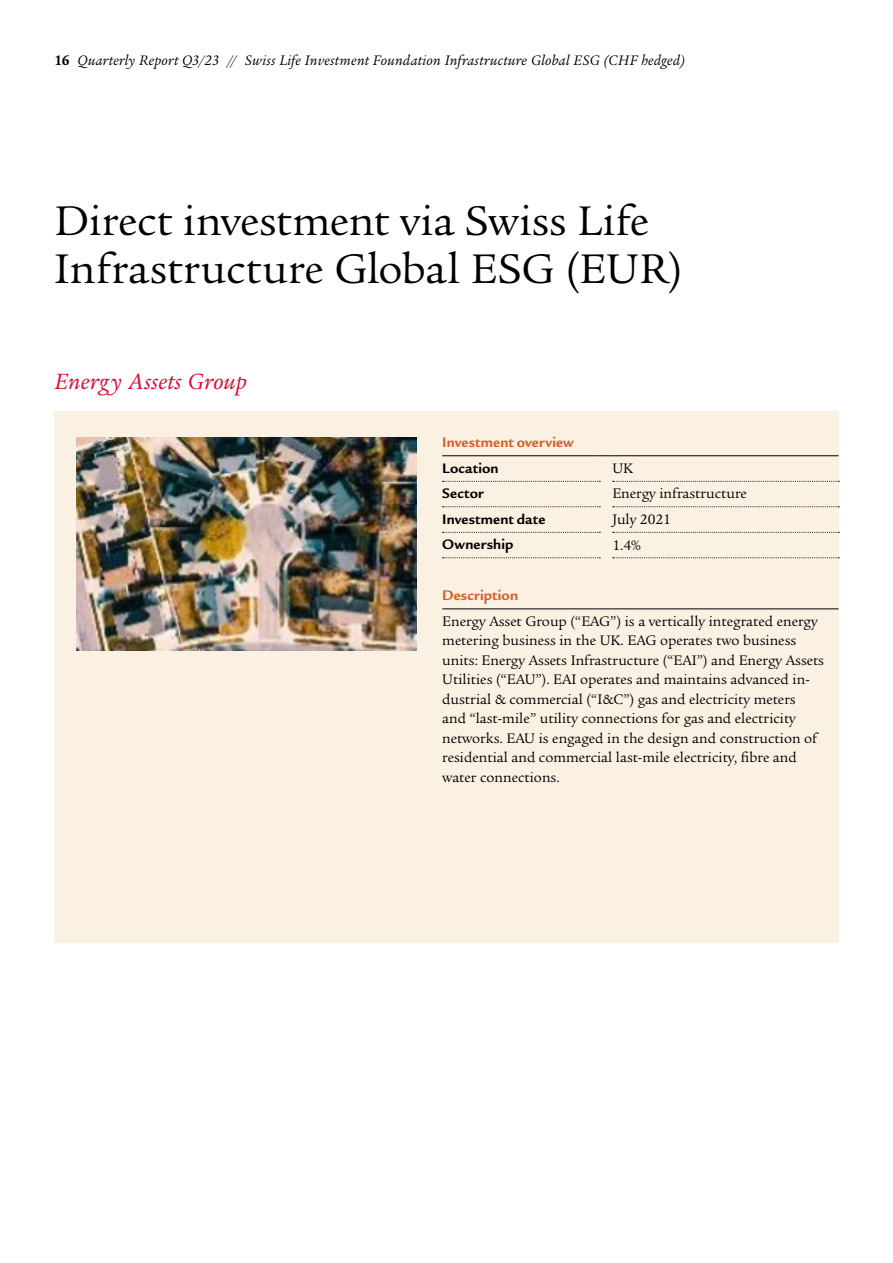
<style>
.page{position:relative;width:893px;height:1263px;background:#fff}
.page>*{position:absolute;margin:0;border:0;box-sizing:border-box;transform-origin:0 0}
.t1{font:45px/48px "Legacy Serif ITC Pro";color:#000}
.t2{font:italic 24px "Legacy Serif ITC Pro";letter-spacing:.01em;color:#e4002b}
.Book_10_13pt_K{font:15px/19.5px "Legacy Serif ITC Pro";color:#000}
.t3{font:italic 15px "Legacy Serif ITC Pro";letter-spacing:.02em;color:#000}
.TabTitel_9_12_Kopf_Schwarz{font:700 15px "Legacy Sans ITC Pro";letter-spacing:.01em;color:#000}
.TabText_9_12_-_Spalte_Libündig{font:15px "Legacy Serif ITC Pro";color:#000}
.TabTitel_9_12_Farbe{font:700 15px "Legacy Sans ITC Pro";letter-spacing:.01em;color:#da5b23}
.s1{font-weight:700;font-style:normal}
</style>
<div class="page">
<div style="left:54px;top:411px;width:784px;height:531px;background:#faf1e2"></div>
<img style="left:77px;top:438px;width:340px;height:212px">
<svg style="left:442px;top:481px;width:158px;height:1px"></svg>
<svg style="left:613px;top:481px;width:226px;height:1px"></svg>
<svg style="left:442px;top:506px;width:158px;height:1px"></svg>
<svg style="left:613px;top:506px;width:226px;height:1px"></svg>
<hr style="left:442px;top:608px;width:158px;height:1px;background:#000">
<svg style="left:600px;top:608px;width:12px;height:1px"></svg>
<hr style="left:612px;top:608px;width:227px;height:1px;background:#000">
<hr style="left:442px;top:455px;width:158px;height:1px;background:#000">
<hr style="left:612px;top:455px;width:227px;height:1px;background:#000">
<svg style="left:600px;top:455px;width:12px;height:1px"></svg>
<svg style="left:442px;top:532px;width:158px;height:1px"></svg>
<svg style="left:442px;top:557px;width:158px;height:1px"></svg>
<svg style="left:613px;top:532px;width:226px;height:1px"></svg>
<svg style="left:613px;top:557px;width:226px;height:1px"></svg>
<p class="t3" style="left:54px;top:51px;width:632px"><span class="s1">16</span> Quarterly Report Q3/23 // Swiss Life Investment Foundation Infrastructure Global ESG (CHF hedged)</p>
<p class="t1" style="left:54px;top:197px;width:629px">Direct investment via Swiss Life<br>Infrastructure Global ESG (EUR)</p>
<h2 class="t2" style="left:54px;top:366px;width:194px">Energy Assets Group</h2>
<p class="TabTitel_9_12_Farbe" style="left:442px;top:433px;width:133px">Investment overview</p>
<p class="TabTitel_9_12_Kopf_Schwarz" style="left:442px;top:459px;width:58px">Location</p>
<p class="TabText_9_12_-_Spalte_Libündig" style="left:612px;top:459px;width:22px">UK</p>
<p class="TabTitel_9_12_Kopf_Schwarz" style="left:442px;top:485px;width:43px">Sector</p>
<p class="TabText_9_12_-_Spalte_Libündig" style="left:612px;top:485px;width:136px">Energy infrastructure</p>
<p class="TabTitel_9_12_Kopf_Schwarz" style="left:442px;top:510px;width:105px">Investment date</p>
<p class="TabText_9_12_-_Spalte_Libündig" style="left:612px;top:510px;width:60px">July 2021</p>
<p class="TabTitel_9_12_Kopf_Schwarz" style="left:442px;top:536px;width:73px">Ownership</p>
<p class="TabText_9_12_-_Spalte_Libündig" style="left:612px;top:536px;width:30px">1.4%</p>
<p class="TabTitel_9_12_Farbe" style="left:442px;top:586px;width:77px">Description</p>
<p class="Book_10_13pt_K" style="left:442px;top:611px;width:383px">Energy Asset Group (“EAG”) is a vertically integrated energy metering business in the UK. EAG operates two business units: Energy Assets Infrastructure (“EAI”) and Energy Assets Utilities (“EAU”). EAI operates and maintains advanced in&shy;dustrial &amp; commercial (“I&amp;C”) gas and electricity meters<br>and “last-mile” utility connections for gas and electricity networks. EAU is engaged in the design and construction of residential and commercial last-mile electricity, fibre and water connections.</p>
</div>
